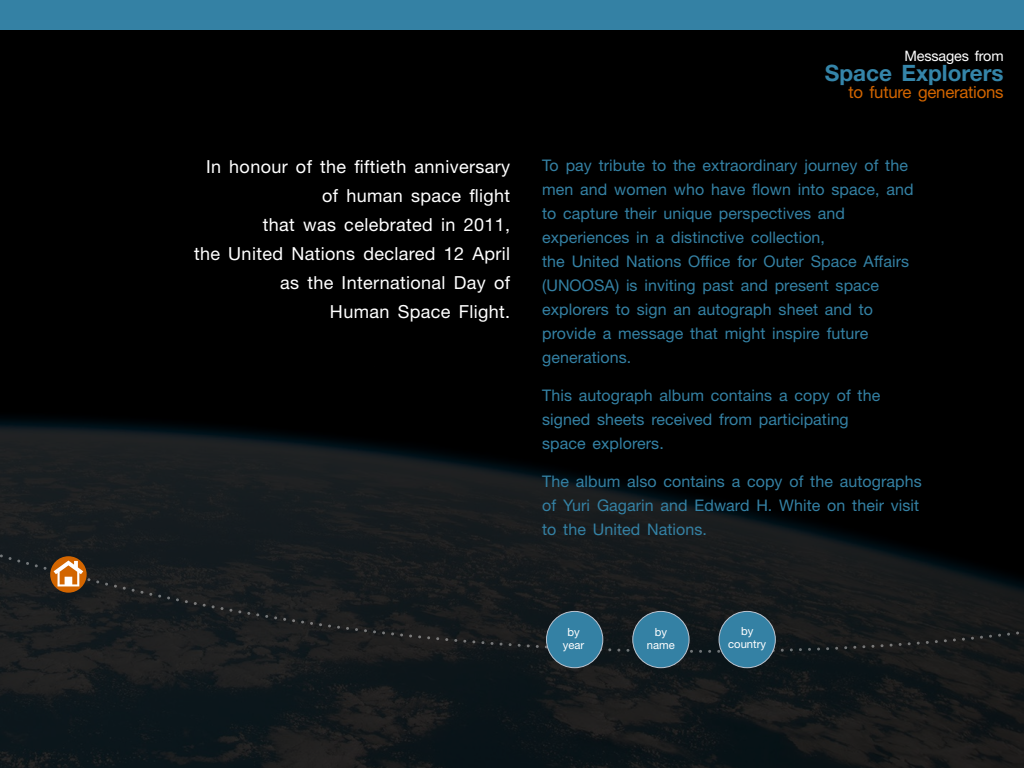
<style>
.page{position:relative;width:1024px;height:768px;background:#fff}
.page>*{position:absolute;margin:0;border:0;box-sizing:border-box;transform-origin:0 0}
.t1{font:700 22.5px "Helvetica Neue LT Std";color:#3585a9}
.t2{font:18px/29px "Helvetica Neue LT Std";letter-spacing:.02em;color:#fff;text-align:right}
.t3{font:16.8px "Helvetica Neue LT Std";letter-spacing:-.015em;color:#d26500}
.t4{font:16px/24px "Helvetica Neue LT Std";letter-spacing:.005em;color:#3481a4}
.t5{font:14.4px "Helvetica Neue LT Std";letter-spacing:-.01em;color:#fff}
.t6{font:11.3px/12.6px "Helvetica Neue LT Std";color:#fff;text-align:center}
</style>
<div class="page">
<img style="left:0;top:30px;width:1024px;height:738px">
<div style="left:0;top:0;width:1024px;height:30px;background:#3481a4"></div>
<svg style="left:0;top:549px;width:1024px;height:111px;background:#181b1d"></svg>
<div style="left:547px;top:611px;width:56px;height:57px;background:#3481a4;border-radius:50%"></div>
<div style="left:546px;top:611px;width:57px;height:57px;border:1px solid #bac3cf;border-radius:50%"></div>
<div style="left:633px;top:611px;width:56px;height:57px;background:#3481a4;border-radius:50%"></div>
<div style="left:632px;top:611px;width:57px;height:57px;border:1px solid #bac3cf;border-radius:50%"></div>
<div style="left:719px;top:611px;width:56px;height:57px;background:#3481a4;border-radius:50%"></div>
<div style="left:719px;top:611px;width:57px;height:57px;border:1px solid #bac3cf;border-radius:50%"></div>
<svg style="left:50px;top:556px;width:37px;height:37px"></svg>
<svg style="left:54px;top:561px;width:29px;height:25px"></svg>
<p class="t5" style="left:904px;top:48px;width:101px">Messages from</p>
<h1 class="t1" style="left:825px;top:59px;width:180px">Space Explorers</h1>
<p class="t3" style="left:848px;top:82px;width:157px">to future generations</p>
<p class="t2" style="left:194px;top:152px;width:318px">In honour of the fiftieth anniversary of human space flight<br>that was celebrated in 2011,<br>the United Nations declared 12 April as the International Day of<br>Human Space Flight.</p>
<p class="t4" style="left:542px;top:154px;width:373px">To pay tribute to the extraordinary journey of the men and women who have flown into space, and to capture their unique perspectives and experiences in a distinctive collection,<br>the United Nations Office for Outer Space Affairs (UNOOSA) is inviting past and present space explorers to sign an autograph sheet and to provide a message that might inspire future generations.</p>
<p class="t4" style="left:542px;top:384px;width:340px">This autograph album contains a copy of the signed sheets received from participating space explorers.</p>
<p class="t4" style="left:542px;top:470px;width:381px">The album also contains a copy of the autographs of Yuri Gagarin and Edward H. White on their visit to the United Nations.</p>
<p class="t6" style="left:563px;top:626px;width:23px">by year</p>
<p class="t6" style="left:647px;top:626px;width:29px">by name</p>
<p class="t6" style="left:728px;top:625px;width:39px">by country</p>
</div>
